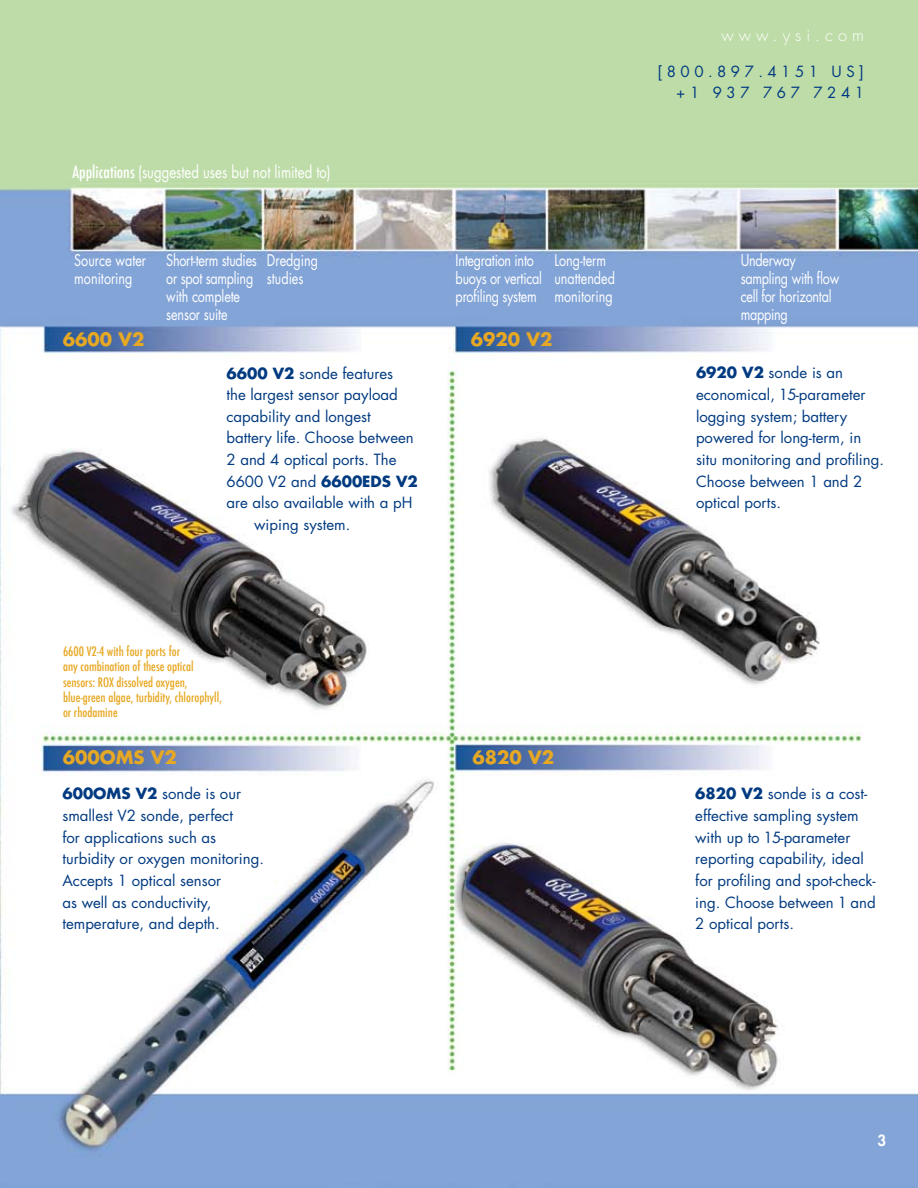
<style>
.page{position:relative;width:918px;height:1188px;background:#fff}
.page>*{position:absolute;margin:0;border:0;box-sizing:border-box;transform-origin:0 0}
.t1{font:700 18px "Futura";color:#e7a823}
.t2{font:16.5px "Futura";color:#fff;scale:.8 1}
.t3{font:300 16.5px "Futura";letter-spacing:.3em;color:#fff}
.t4{font:15.75px/18px "Futura";letter-spacing:-.02em;color:#fff;scale:.8 1}
.t5{font:15.75px/18px "Futura";color:#fff;scale:.8 1}
.t6{font:15px/21.6px "Futura";color:#013a81}
.t7{font:15px/21px "Futura";letter-spacing:.3em;color:#013a81;text-align:right}
.t8{font:800 15px "Futura";color:#fff}
.t9{font:500 condensed 12.75px/15.3px "Futura";color:#e7a823}
.s1{font-weight:500;font-stretch:condensed}
.s2{font-weight:700}
</style>
<div class="page">
<img style="left:0;top:0;width:918px;height:1188px">
<p class="t2" style="left:72px;top:161px;width:324px"><span class="s1">Applications</span> (suggested uses but not limited to)</p>
<p class="t3" style="left:722px;top:24px;width:144px">www.ysi.com</p>
<p class="t7" style="left:658px;top:61px;width:208px">[800.897.4151 US] +1 937 767 7241</p>
<p class="t5" style="left:74px;top:251px;width:91px">Source water monitoring</p>
<p class="t4" style="left:166px;top:251px;width:115px">Short-term studies or spot sampling with complete sensor suite</p>
<p class="t5" style="left:267px;top:251px;width:65px">Dredging studies</p>
<p class="t5" style="left:554px;top:251px;width:77px">Long-term unattended monitoring</p>
<p class="t4" style="left:456px;top:251px;width:110px">Integration into buoys or vertical profiling system</p>
<p class="t4" style="left:741px;top:251px;width:125px">Underway sampling with flow cell for horizontal mapping</p>
<p class="t1" style="left:63px;top:327px;width:83px">6600 V2</p>
<p class="t6" style="left:226px;top:362px;width:168px"><span class="s2">6600 V2</span> sonde features</p>
<p class="t6" style="left:226px;top:384px;width:173px">the largest sensor payload</p>
<p class="t6" style="left:226px;top:405px;width:146px">capability and longest</p>
<p class="t6" style="left:226px;top:427px;width:189px">battery life. Choose between</p>
<p class="t6" style="left:226px;top:449px;width:171px">2 and 4 optical ports. The</p>
<p class="t6" style="left:226px;top:470px;width:193px">6600 V2 and <span class="s2">6600EDS V2</span></p>
<p class="t6" style="left:226px;top:492px;width:187px">are also available with a pH</p>
<p class="t6" style="left:254px;top:513px;width:98px">wiping system.</p>
<p class="t9" style="left:63px;top:644px;width:160px">6600 V2-4 with four ports for<br>any combination of these optical sensors: ROX dissolved oxygen, blue-green algae, turbidity, chlorophyll, or rhodamine</p>
<p class="t1" style="left:471px;top:327px;width:83px">6920 V2</p>
<p class="t1" style="left:63px;top:744px;width:116px">600OMS V2</p>
<p class="t1" style="left:473px;top:744px;width:83px">6820 V2</p>
<p class="t6" style="left:62px;top:783px;width:203px"><span class="s2">600OMS V2</span> sonde is our smallest V2 sonde, perfect<br>for applications such as turbidity or oxygen monitoring.<br>Accepts 1 optical sensor<br>as well as conductivity, temperature, and depth.</p>
<p class="t6" style="left:696px;top:362px;width:190px"><span class="s2">6920 V2</span> sonde is an economical, 15-parameter logging system; battery powered for long-term, in situ monitoring and profiling.<br>Choose between 1 and 2 optical ports.</p>
<p class="t6" style="left:695px;top:783px;width:182px"><span class="s2">6820 V2</span> sonde is a cost&shy;effective sampling system with up to 15-parameter reporting capability, ideal for profiling and spot-check&shy;ing. Choose between 1 and<br>2 optical ports.</p>
<p class="t8" style="left:878px;top:1131px;width:10px">3</p>
</div>
